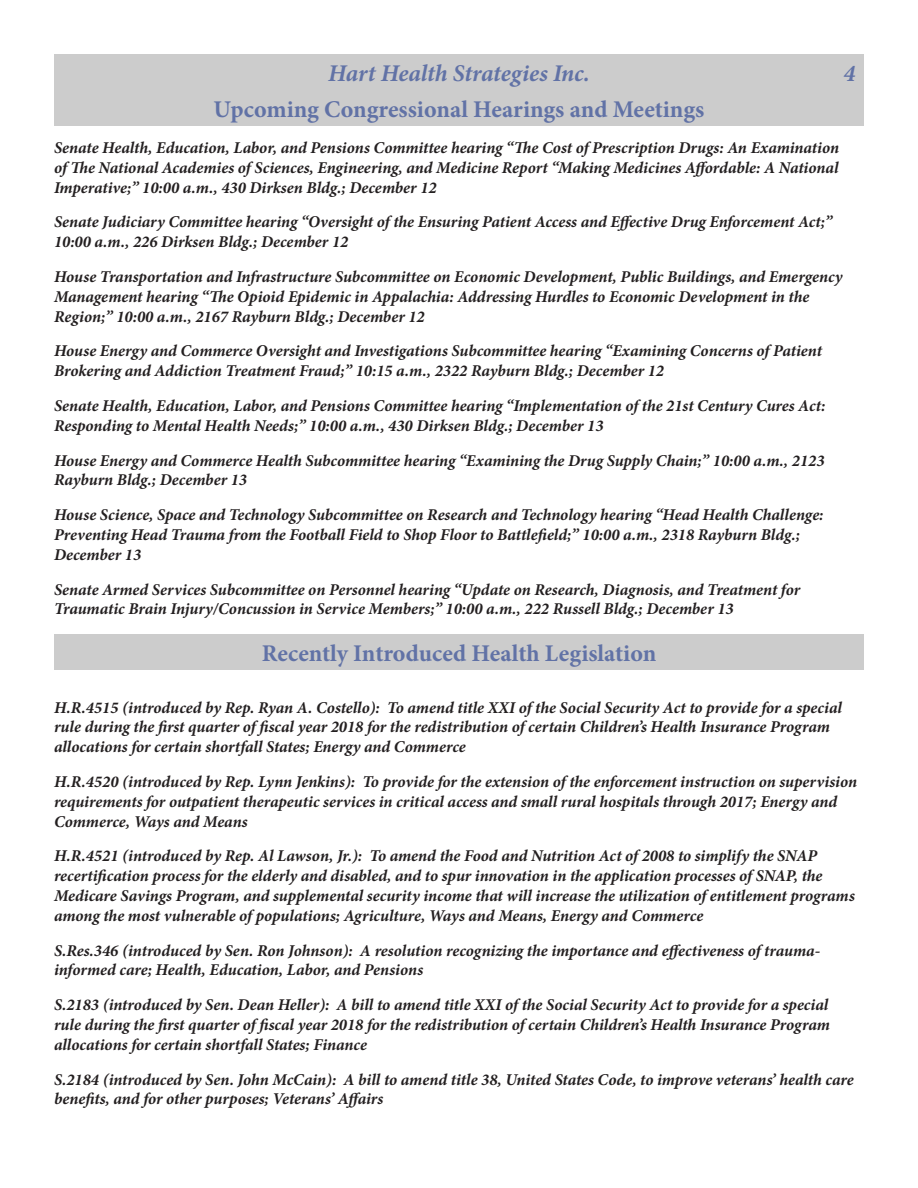
<style>
.page{position:relative;width:918px;height:1188px;background:#fff}
.page>*{position:absolute;margin:0;border:0;box-sizing:border-box;transform-origin:0 0}
.t1{font:700 24px "Minion Pro";color:#6172a6}
.t2{font:italic 700 24px "Minion Pro";letter-spacing:-.005em;color:#6172a6}
.t3{font:italic 700 16.5px/19.8px "Minion Pro";letter-spacing:-.005em;color:#231f20}
</style>
<div class="page">
<div style="left:54px;top:54px;width:810px;height:36px;background:#ccc"></div>
<div style="left:54px;top:90px;width:810px;height:36px;background:#ccc"></div>
<div style="left:54px;top:634px;width:810px;height:36px;background:#ccc"></div>
<p class="t2" style="left:328px;top:56px;width:263px">Hart Health Strategies Inc.</p>
<p class="t2" style="left:844px;top:56px;width:13px">4</p>
<p class="t1" style="left:214px;top:92px;width:492px">Upcoming Congressional Hearings and Meetings</p>
<p class="t3" style="left:54px;top:138px;width:787px;text-align:justify">Senate Health, Education, Labor, and Pensions Committee hearing “The Cost of Prescription Drugs: An Examination of The National Academies of Sciences, Engineering, and Medicine Report “Making Medicines Affordable: A National Imperative;” 10:00 a.m., 430 Dirksen Bldg.; December 12</p>
<p class="t3" style="left:54px;top:212px;width:780px">Senate Judiciary Committee hearing “Oversight of the Ensuring Patient Access and Effective Drug Enforcement Act;”<br>10:00 a.m., 226 Dirksen Bldg.; December 12</p>
<p class="t3" style="left:54px;top:267px;width:790px">House Transportation and Infrastructure Subcommittee on Economic Development, Public Buildings, and Emergency<br>Management hearing “The Opioid Epidemic in Appalachia: Addressing Hurdles to Economic Development in the<br>Region;” 10:00 a.m., 2167 Rayburn Bldg.; December 12</p>
<p class="t3" style="left:54px;top:341px;width:770px">House Energy and Commerce Oversight and Investigations Subcommittee hearing “Examining Concerns of Patient<br>Brokering and Addiction Treatment Fraud;” 10:15 a.m., 2322 Rayburn Bldg.; December 12</p>
<p class="t3" style="left:54px;top:396px;width:773px">Senate Health, Education, Labor, and Pensions Committee hearing “Implementation of the 21st Century Cures Act:<br>Responding to Mental Health Needs;” 10:00 a.m., 430 Dirksen Bldg.; December 13</p>
<p class="t3" style="left:54px;top:450px;width:772px">House Energy and Commerce Health Subcommittee hearing “Examining the Drug Supply Chain;” 10:00 a.m., 2123<br>Rayburn Bldg.; December 13</p>
<p class="t3" style="left:54px;top:505px;width:771px">House Science, Space and Technology Subcommittee on Research and Technology hearing “Head Health Challenge:<br>Preventing Head Trauma from the Football Field to Shop Floor to Battlefield;” 10:00 a.m., 2318 Rayburn Bldg.;<br>December 13</p>
<p class="t3" style="left:54px;top:579px;width:748px">Senate Armed Services Subcommittee on Personnel hearing “Update on Research, Diagnosis, and Treatment for<br>Traumatic Brain Injury/Concussion in Service Members;” 10:00 a.m., 222 Russell Bldg.; December 13</p>
<p class="t1" style="left:262px;top:637px;width:396px">Recently Introduced Health Legislation</p>
<p class="t3" style="left:54px;top:697px;width:789px">H.R.4515 (introduced by Rep. Ryan A. Costello): To amend title XXI of the Social Security Act to provide for a special rule during the first quarter of fiscal year 2018 for the redistribution of certain Children’s Health Insurance Program allocations for certain shortfall States; Energy and Commerce</p>
<p class="t3" style="left:54px;top:772px;width:805px">H.R.4520 (introduced by Rep. Lynn Jenkins): To provide for the extension of the enforcement instruction on supervision requirements for outpatient therapeutic services in critical access and small rural hospitals through 2017; Energy and<br>Commerce, Ways and Means</p>
<p class="t3" style="left:54px;top:846px;width:802px">H.R.4521 (introduced by Rep. Al Lawson, Jr.): To amend the Food and Nutrition Act of 2008 to simplify the SNAP recertification process for the elderly and disabled, and to spur innovation in the application processes of SNAP, the Medicare Savings Program, and supplemental security income that will increase the utilization of entitlement programs among the most vulnerable of populations; Agriculture, Ways and Means, Energy and Commerce</p>
<p class="t3" style="left:54px;top:940px;width:768px">S.Res.346 (introduced by Sen. Ron Johnson): A resolution recognizing the importance and effectiveness of trauma&shy;informed care; Health, Education, Labor, and Pensions</p>
<p class="t3" style="left:54px;top:995px;width:777px;text-align:justify">S.2183 (introduced by Sen. Dean Heller): A bill to amend title XXI of the Social Security Act to provide for a special rule during the first quarter of fiscal year 2018 for the redistribution of certain Children’s Health Insurance Program allocations for certain shortfall States; Finance</p>
<p class="t3" style="left:54px;top:1069px;width:801px">S.2184 (introduced by Sen. John McCain): A bill to amend title 38, United States Code, to improve veterans’ health care benefits, and for other purposes; Veterans’ Affairs</p>
</div>
